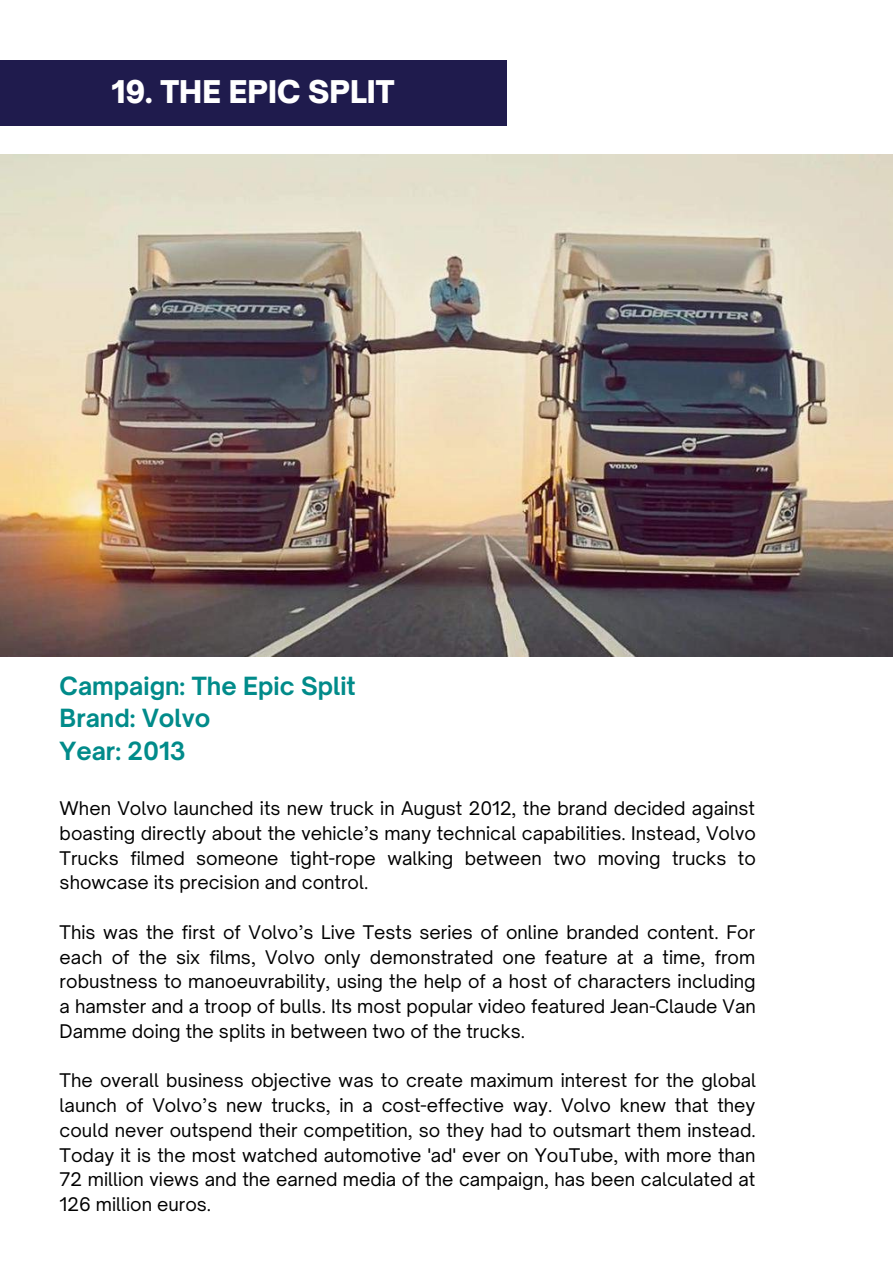
<style>
.page{position:relative;width:893px;height:1264px;background:#fff}
.page>*{position:absolute;margin:0;border:0;box-sizing:border-box;transform-origin:0 0}
.t1{font:900 30px "Open Sauce One";color:#fff}
.t2{font:700 24px/32.5px "Open Sauce One";color:#018b8a}
.t3{font:18px/24.8px "Open Sauce One";color:#000;text-align:justify}
</style>
<div class="page">
<div style="left:0;top:60px;width:506px;height:65px;background:#1f1b4d"></div>
<img style="left:0;top:154px;width:892px;height:502px">
<h1 class="t1" style="left:111px;top:73px;width:284px">19. THE EPIC SPLIT</h1>
<h2 class="t2" style="left:60px;top:669px;width:297px">Campaign: The Epic Split<br>Brand: Volvo<br>Year: 2013</h2>
<p class="t3" style="left:60px;top:796px;width:697px">When Volvo launched its new truck in August 2012, the brand decided against boasting directly about the vehicle’s many technical capabilities. Instead, Volvo Trucks filmed someone tight-rope walking between two moving trucks to showcase its precision and control.</p>
<p class="t3" style="left:60px;top:919px;width:697px">This was the first of Volvo’s Live Tests series of online branded content. For each of the six films, Volvo only demonstrated one feature at a time, from robustness to manoeuvrability, using the help of a host of characters including a hamster and a troop of bulls. Its most popular video featured Jean-Claude Van Damme doing the splits in between two of the trucks.</p>
<p class="t3" style="left:60px;top:1068px;width:698px">The overall business objective was to create maximum interest for the global launch of Volvo’s new trucks, in a cost-effective way. Volvo knew that they could never outspend their competition, so they had to outsmart them instead.<br>Today it is the most watched automotive 'ad' ever on YouTube, with more than 72 million views and the earned media of the campaign, has been calculated at 126 million euros.</p>
</div>
